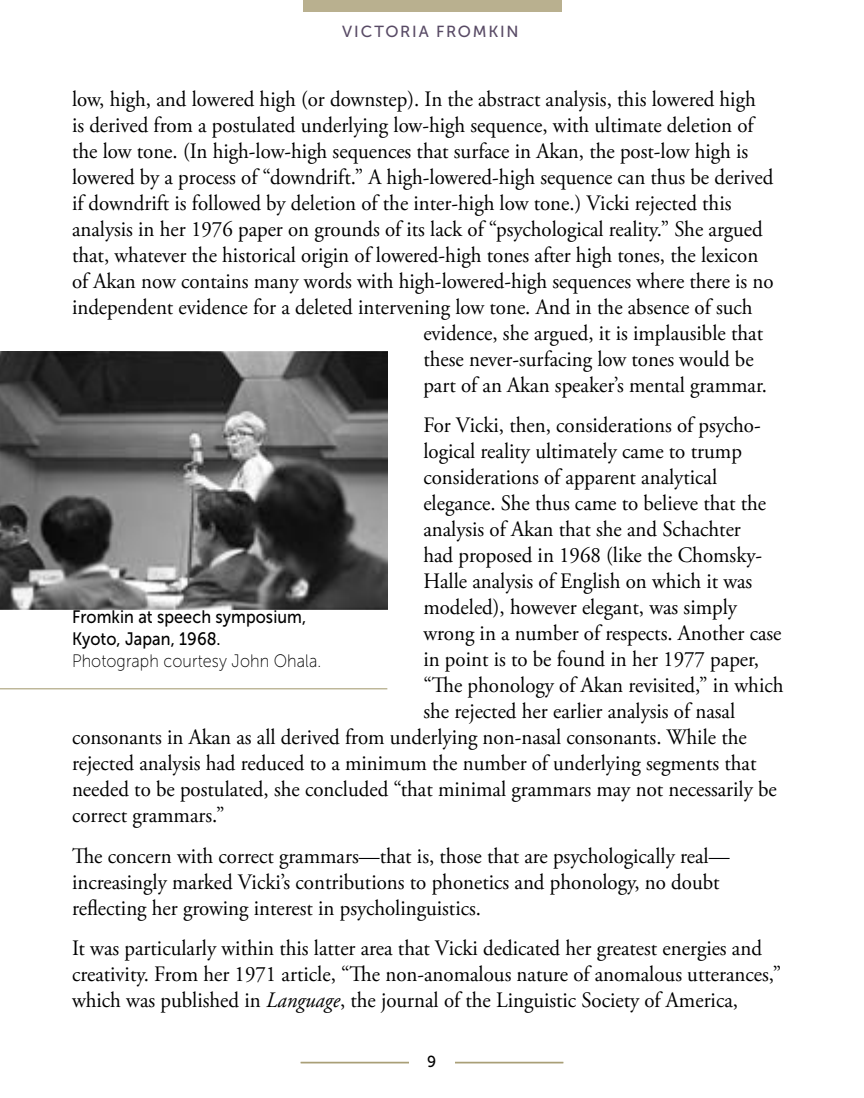
<style>
.page{position:relative;width:864px;height:1098px;background:#fff}
.page>*{position:absolute;margin:0;border:0;box-sizing:border-box;transform-origin:0 0}
.t1{font:22px/26px "Adobe Garamond Pro";color:#000001;scale:.95 1}
.t2{font:18px/22px "Museo Sans 500";letter-spacing:.005em;color:#000001;scale:.9 1}
.t3{font:18px "Museo Sans 100";letter-spacing:.005em;color:#000001;scale:.9 1}
.t4{font:16px "Museo Sans 500";letter-spacing:.11em;color:#584a65}
.t5{font:16px "Museo Sans 500";color:#000001;scale:.95 1}
.s1{font-style:italic}
</style>
<div class="page">
<hr style="left:301px;top:1062px;width:262px;height:1px;background:#a09569">
<hr style="left:301px;top:1063px;width:262px;height:1px;background:#a09569">
<div style="left:409px;top:1055px;width:45px;height:27px;background:#fff"></div>
<div style="left:303px;top:0;width:258px;height:12px;background:#b9b08f"></div>
<img style="left:0;top:352px;width:387px;height:257px">
<hr style="left:0;top:688px;width:387px;height:1px;background:#a09569">
<p class="t4" style="left:342px;top:23px;width:178px">VICTORIA FROMKIN</p>
<p class="t1" style="left:72px;top:87px;width:721px">low, high, and lowered high (or downstep). In the abstract analysis, this lowered high</p>
<p class="t1" style="left:72px;top:113px;width:719px">is derived from a postulated underlying low-high sequence, with ultimate deletion of</p>
<p class="t1" style="left:72px;top:139px;width:713px">the low tone. (In high-low-high sequences that surface in Akan, the post-low high is</p>
<p class="t1" style="left:72px;top:165px;width:740px">lowered by a process of “downdrift.” A high-lowered-high sequence can thus be derived</p>
<p class="t1" style="left:72px;top:191px;width:696px">if downdrift is followed by deletion of the inter-high low tone.) Vicki rejected this</p>
<p class="t1" style="left:72px;top:217px;width:729px">analysis in her 1976 paper on grounds of its lack of “psychological reality.” She argued</p>
<p class="t1" style="left:72px;top:243px;width:724px">that, whatever the historical origin of lowered-high tones after high tones, the lexicon</p>
<p class="t1" style="left:72px;top:269px;width:740px">of Akan now contains many words with high-lowered-high sequences where there is no</p>
<p class="t1" style="left:72px;top:295px;width:718px">independent evidence for a deleted intervening low tone. And in the absence of such</p>
<p class="t1" style="left:423px;top:321px;width:359px">evidence, she argued, it is implausible that</p>
<p class="t1" style="left:423px;top:347px;width:349px">these never-surfacing low tones would be</p>
<p class="t1" style="left:423px;top:373px;width:363px">part of an Akan speaker’s mental grammar.</p>
<p class="t1" style="left:423px;top:413px;width:357px">For Vicki, then, considerations of psycho-</p>
<p class="t1" style="left:423px;top:439px;width:337px">logical reality ultimately came to trump</p>
<p class="t1" style="left:423px;top:465px;width:311px">considerations of apparent analytical</p>
<p class="t1" style="left:423px;top:491px;width:362px">elegance. She thus came to believe that the</p>
<p class="t1" style="left:423px;top:517px;width:336px">analysis of Akan that she and Schachter</p>
<p class="t1" style="left:423px;top:543px;width:358px">had proposed in 1968 (like the Chomsky-</p>
<p class="t1" style="left:423px;top:569px;width:348px">Halle analysis of English on which it was</p>
<p class="t1" style="left:423px;top:595px;width:332px">modeled), however elegant, was simply</p>
<p class="t1" style="left:423px;top:621px;width:379px">wrong in a number of respects. Another case</p>
<p class="t1" style="left:423px;top:647px;width:355px">in point is to be found in her 1977 paper,</p>
<p class="t1" style="left:423px;top:673px;width:381px">“The phonology of Akan revisited,” in which</p>
<p class="t1" style="left:423px;top:699px;width:330px">she rejected her earlier analysis of nasal</p>
<p class="t1" style="left:72px;top:725px;width:712px">consonants in Akan as all derived from underlying non-nasal consonants. While the</p>
<p class="t1" style="left:72px;top:751px;width:722px">rejected analysis had reduced to a minimum the number of underlying segments that</p>
<p class="t1" style="left:72px;top:777px;width:743px">needed to be postulated, she concluded “that minimal grammars may not necessarily be</p>
<p class="t1" style="left:72px;top:803px;width:162px">correct grammars.”</p>
<p class="t1" style="left:72px;top:844px;width:694px">The concern with correct grammars—that is, those that are psychologically real— increasingly marked Vicki’s contributions to phonetics and phonology, no doubt reflecting her growing interest in psycholinguistics.</p>
<p class="t1" style="left:72px;top:936px;width:748px">It was particularly within this latter area that Vicki dedicated her greatest energies and creativity. From her 1971 article, “The non-anomalous nature of anomalous utterances,” which was published in <span class="s1">Language</span>, the journal of the Linguistic Society of America,</p>
<p class="t2" style="left:72px;top:606px;width:262px">Fromkin at speech symposium,<br>Kyoto, Japan, 1968.</p>
<p class="t3" style="left:72px;top:651px;width:279px">Photograph courtesy John Ohala.</p>
<p class="t5" style="left:427px;top:1052px;width:11px">9</p>
</div>
